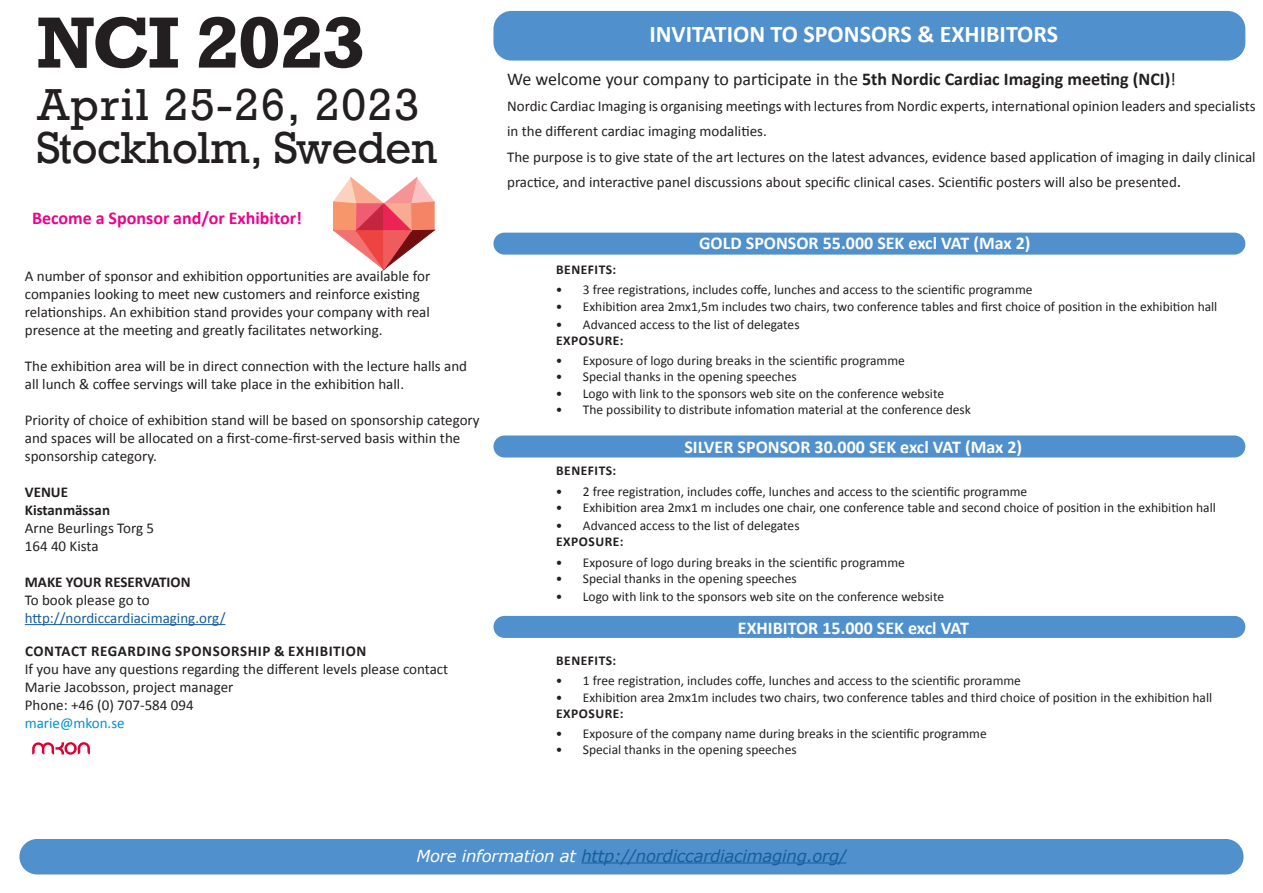
<style>
.page{position:relative;width:1263px;height:893px;background:#fff}
.page>*{position:absolute;margin:0;border:0;box-sizing:border-box;transform-origin:0 0}
.t1{font:700 67.95px "Rockwell";letter-spacing:-.01em;color:#231f20}
.t2{font:42px/43.7px "Rockwell";letter-spacing:-.01em;color:#231f20}
.t3{font:700 24px "Calibri";color:#fff}
.t4{font:700 18px "Calibri";color:#fff}
.t5{font:18px "Calibri";color:#231f20}
.t6{font:700 18px "Calibri";color:#ed028c}
.t7{font:italic 16.5px "Verdana";letter-spacing:-.015em;color:#175d9e}
.t8{font:15px/18px "Calibri";color:#231f20}
.t9{font:700 15px "Calibri";letter-spacing:.04em;color:#231f20}
.t10{font:700 15px/18px "Calibri";letter-spacing:.01em;color:#231f20}
.t11{font:15px "Calibri";color:#175d9e}
.t12{font:15px "Calibri";color:#0091d6}
.t13{font:13.5px "Calibri";color:#231f20}
.t14{font:700 13.5px "Calibri";letter-spacing:.04em;color:#231f20}
.s1{font-weight:700}
.s2{font-size:18px}
.s3{color:#fff}
</style>
<div class="page">
<div style="left:493px;top:616px;width:752px;height:22px;background:#5090cc;border-radius:11px"></div>
<div style="left:493px;top:435px;width:752px;height:22px;background:#5090cc;border-radius:11px"></div>
<div style="left:493px;top:11px;width:752px;height:50px;background:#5090cc;border-radius:18px"></div>
<hr style="left:25px;top:624px;width:200px;height:1px;background:#175d9e">
<div style="left:19px;top:839px;width:1224px;height:35px;background:#5090cc;border-radius:18px"></div>
<img style="left:19px;top:839px;width:822px;height:35px">
<svg style="left:32px;top:742px;width:58px;height:13px"></svg>
<hr style="left:581px;top:862px;width:265px;height:1px;background:#175d9e">
<div style="left:493px;top:233px;width:752px;height:22px;background:#5090cc;border-radius:11px"></div>
<svg style="left:333px;top:178px;width:101px;height:92px"></svg>
<p class="t1" style="left:36px;top:-1px;width:330px">NCI 2023</p>
<p class="t2" style="left:36px;top:84px;width:403px">April 25-26, 2023<br>Stockholm, Sweden</p>
<p class="t6" style="left:32px;top:205px;width:272px">Become a Sponsor and/or Exhibitor!</p>
<p class="t8" style="left:25px;top:266px;width:407px">A number of sponsor and exhibition opportunities are available for companies looking to meet new customers and reinforce existing relationships. An exhibition stand provides your company with real presence at the meeting and greatly facilitates networking.</p>
<p class="t8" style="left:25px;top:356px;width:444px">The exhibition area will be in direct connection with the lecture halls and all lunch &amp; coffee servings will take place in the exhibition hall.</p>
<p class="t8" style="left:25px;top:410px;width:456px">Priority of choice of exhibition stand will be based on sponsorship category and spaces will be allocated on a first-come-first-served basis within the sponsorship category.</p>
<p class="t10" style="left:25px;top:482px;width:87px">VENUE<br>Kistanmässan</p>
<p class="t8" style="left:25px;top:518px;width:131px">Arne Beurlings Torg 5<br>164 40 Kista</p>
<p class="t10" style="left:25px;top:572px;width:167px">MAKE YOUR RESERVATION</p>
<p class="t8" style="left:25px;top:590px;width:126px">To book please go to</p>
<p class="t11" style="left:25px;top:607px;width:202px">http://nordiccardiacimaging.org/</p>
<p class="t9" style="left:25px;top:640px;width:343px">CONTACT REGARDING SPONSORSHIP &amp; EXHIBITION</p>
<p class="t8" style="left:25px;top:659px;width:425px">If you have any questions regarding the different levels please contact</p>
<p class="t8" style="left:25px;top:677px;width:210px">Marie Jacobsson, project manager</p>
<p class="t8" style="left:25px;top:695px;width:170px">Phone: +46 (0) 707-584 094</p>
<p class="t12" style="left:25px;top:712px;width:101px">marie@mkon.se</p>
<p class="t3" style="left:649px;top:17px;width:410px">INVITATION TO SPONSORS &amp; EXHIBITORS</p>
<p class="t5" style="left:507px;top:67px;width:670px">We welcome your company to participate in the <span class="s1">5th Nordic Cardiac Imaging meeting (NCI)</span>!</p>
<p class="t8" style="left:507px;top:93px;width:750px;line-height:25.5px">Nordic Cardiac Imaging is organising meetings with lectures from Nordic experts, international opinion leaders and specialists in the different cardiac imaging modalities.</p>
<p class="t8" style="left:507px;top:144px;width:750px;line-height:25.5px">The purpose is to give state of the art lectures on the latest advances, evidence based application of imaging in daily clinical practice, and interactive panel discussions about specific clinical cases. Scientific posters will also be presented<span class="s2">.</span></p>
<p class="t4" style="left:699px;top:230px;width:333px">GOLD SPONSOR 55.000 SEK excl VAT (Max 2)</p>
<p class="t14" style="left:556px;top:260px;width:62px">BENEFITS:</p>
<p class="t13" style="left:556px;top:281px;width:478px">• 3 free registrations, includes coffe, lunches and access to the scientific programme</p>
<p class="t13" style="left:556px;top:297px;width:663px">• Exhibition area 2mx1,5m includes two chairs, two conference tables and first choice of position in the exhibition hall</p>
<p class="t13" style="left:556px;top:315px;width:245px">• Advanced access to the list of delegates</p>
<p class="t14" style="left:556px;top:331px;width:69px">EXPOSURE:</p>
<p class="t13" style="left:556px;top:351px;width:350px">• Exposure of logo during breaks in the scientific programme</p>
<p class="t13" style="left:556px;top:368px;width:242px">• Special thanks in the opening speeches</p>
<p class="t13" style="left:556px;top:384px;width:390px">• Logo with link to the sponsors web site on the conference website</p>
<p class="t13" style="left:556px;top:400px;width:417px">• The possibility to distribute infomation material at the conference desk</p>
<p class="t4" style="left:684px;top:435px;width:339px">SILVER SPONSOR 30.000 SEK excl VAT (Max 2)</p>
<p class="t14" style="left:556px;top:461px;width:62px">BENEFITS:</p>
<p class="t13" style="left:556px;top:482px;width:473px">• 2 free registration, includes coffe, lunches and access to the scientific programme</p>
<p class="t13" style="left:556px;top:498px;width:661px">• Exhibition area 2mx1 m includes one chair, one conference table and second choice of position in the exhibition hall</p>
<p class="t13" style="left:556px;top:516px;width:245px">• Advanced access to the list of delegates</p>
<p class="t14" style="left:556px;top:532px;width:69px">EXPOSURE:</p>
<p class="t13" style="left:556px;top:553px;width:350px">• Exposure of logo during breaks in the scientific programme</p>
<p class="t13" style="left:556px;top:569px;width:242px">• Special thanks in the opening speeches</p>
<p class="t13" style="left:556px;top:587px;width:390px">• Logo with link to the sponsors web site on the conference website</p>
<p class="t4" style="left:738px;top:615px;width:232px">EXHIBITOR 15.000 SEK excl VAT</p>
<p class="t14" style="left:556px;top:651px;width:62px">BENEFITS:</p>
<p class="t13" style="left:556px;top:671px;width:467px">• 1 free registration, includes coffe, lunches and access to the scientific proramme</p>
<p class="t13" style="left:556px;top:688px;width:658px">• Exhibition area 2mx1m includes two chairs, two conference tables and third choice of position in the exhibition hall</p>
<p class="t14" style="left:556px;top:704px;width:69px">EXPOSURE:</p>
<p class="t13" style="left:556px;top:724px;width:432px">• Exposure of the company name during breaks in the scientific programme</p>
<p class="t13" style="left:556px;top:741px;width:242px">• Special thanks in the opening speeches</p>
<p class="t7" style="left:416px;top:845px;width:432px"><span class="s3">More information at</span> http://nordiccardiacimaging.org/</p>
</div>
